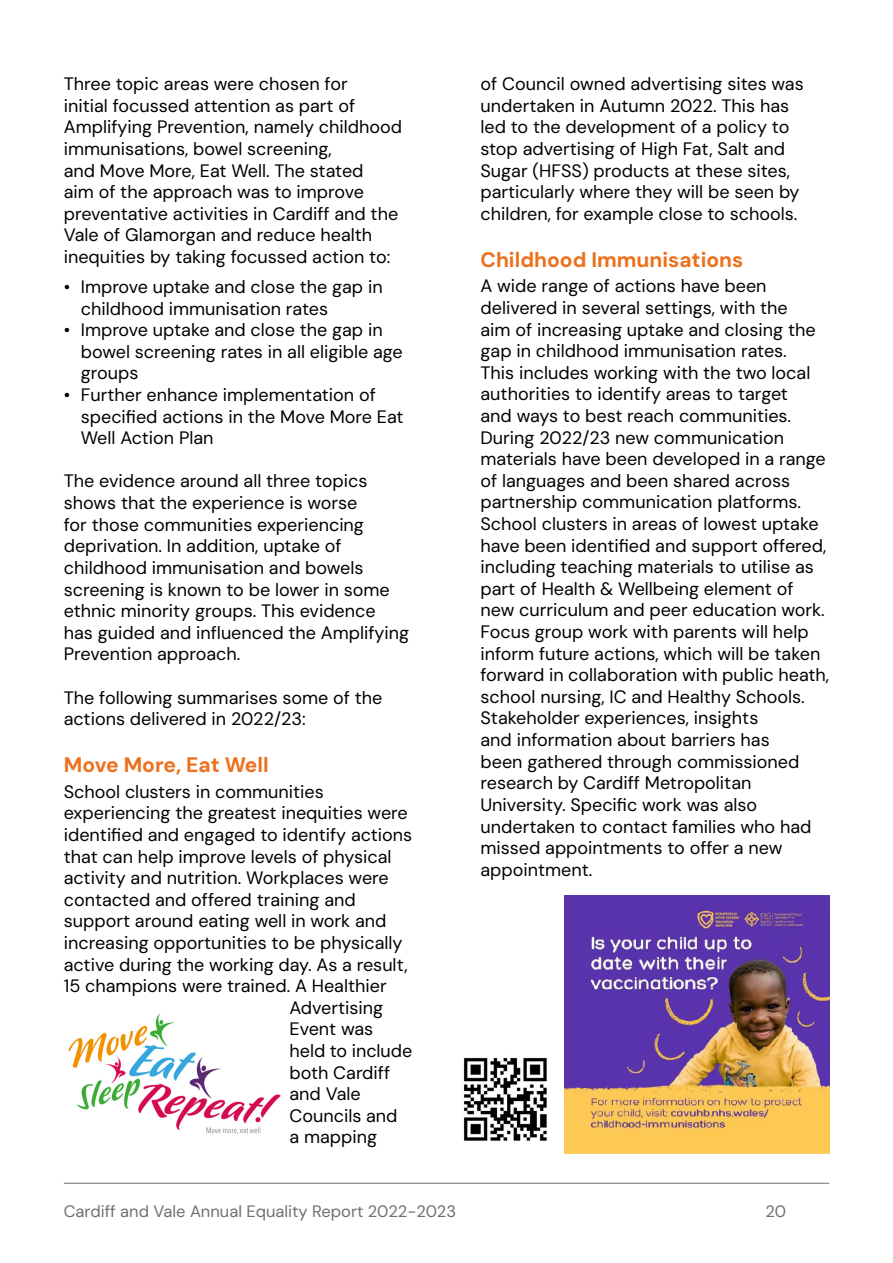
<style>
.page{position:relative;width:893px;height:1263px;background:#fff}
.page>*{position:absolute;margin:0;border:0;box-sizing:border-box;transform-origin:0 0}
.t1{font:700 21px "DM Sans";color:#ed701c}
.t2{font:18px/21.6px "DM Sans";color:#000}
.t3{font:16.5px "DM Sans";color:#706f6f}
</style>
<div class="page">
<hr style="left:64px;top:1183px;width:765px;height:1px;background:#706f6f">
<img style="left:68px;top:1013px;width:213px;height:121px">
<img style="left:463px;top:1057px;width:84px;height:84px">
<img style="left:564px;top:896px;width:265px;height:257px">
<p class="t2" style="left:64px;top:73px;width:340px">Three topic areas were chosen for<br>initial focussed attention as part of Amplifying Prevention, namely childhood immunisations, bowel screening,<br>and Move More, Eat Well. The stated<br>aim of the approach was to improve preventative activities in Cardiff and the Vale of Glamorgan and reduce health inequities by taking focussed action to:</p>
<p class="t2" style="left:81px;top:276px;width:303px;text-indent:-17px">• Improve uptake and close the gap in childhood immunisation rates</p>
<p class="t2" style="left:81px;top:319px;width:323px;text-indent:-17px">• Improve uptake and close the gap in bowel screening rates in all eligible age groups</p>
<p class="t2" style="left:81px;top:384px;width:324px;text-indent:-17px">• Further enhance implementation of specified actions in the Move More Eat<br>Well Action Plan</p>
<p class="t2" style="left:64px;top:470px;width:347px">The evidence around all three topics shows that the experience is worse<br>for those communities experiencing deprivation. In addition, uptake of childhood immunisation and bowels screening is known to be lower in some ethnic minority groups. This evidence has guided and influenced the Amplifying Prevention approach.</p>
<p class="t2" style="left:64px;top:686px;width:320px">The following summarises some of the actions delivered in 2022/23:</p>
<p class="t1" style="left:64px;top:751px;width:207px">Move More, Eat Well</p>
<p class="t2" style="left:64px;top:781px;width:262px">School clusters in communities</p>
<p class="t2" style="left:64px;top:802px;width:345px">experiencing the greatest inequities were</p>
<p class="t2" style="left:64px;top:824px;width:350px">identified and engaged to identify actions</p>
<p class="t2" style="left:64px;top:845px;width:329px">that can help improve levels of physical</p>
<p class="t2" style="left:64px;top:867px;width:326px">activity and nutrition. Workplaces were</p>
<p class="t2" style="left:64px;top:889px;width:293px">contacted and offered training and</p>
<p class="t2" style="left:64px;top:910px;width:324px">support around eating well in work and</p>
<p class="t2" style="left:64px;top:932px;width:340px">increasing opportunities to be physically</p>
<p class="t2" style="left:64px;top:953px;width:346px">active during the working day. As a result,</p>
<p class="t2" style="left:64px;top:975px;width:324px">15 champions were trained. A Healthier</p>
<p class="t2" style="left:289px;top:997px;width:95px">Advertising</p>
<p class="t2" style="left:289px;top:1018px;width:85px">Event was</p>
<p class="t2" style="left:289px;top:1040px;width:124px">held to include</p>
<p class="t2" style="left:289px;top:1061px;width:102px">both Cardiff</p>
<p class="t2" style="left:289px;top:1083px;width:73px">and Vale</p>
<p class="t2" style="left:289px;top:1105px;width:110px">Councils and</p>
<p class="t2" style="left:289px;top:1126px;width:89px">a mapping</p>
<p class="t2" style="left:480px;top:73px;width:325px">of Council owned advertising sites was undertaken in Autumn 2022. This has led to the development of a policy to stop advertising of High Fat, Salt and Sugar (HFSS) products at these sites, particularly where they will be seen by children, for example close to schools.</p>
<p class="t1" style="left:480px;top:246px;width:264px">Childhood Immunisations</p>
<p class="t2" style="left:480px;top:275px;width:350px">A wide range of actions have been delivered in several settings, with the<br>aim of increasing uptake and closing the gap in childhood immunisation rates.<br>This includes working with the two local authorities to identify areas to target<br>and ways to best reach communities.<br>During 2022/23 new communication materials have been developed in a range of languages and been shared across partnership communication platforms.<br>School clusters in areas of lowest uptake have been identified and support offered, including teaching materials to utilise as part of Health &amp; Wellbeing element of new curriculum and peer education work.<br>Focus group work with parents will help inform future actions, which will be taken forward in collaboration with public heath, school nursing, IC and Healthy Schools.<br>Stakeholder experiences, insights<br>and information about barriers has<br>been gathered through commissioned research by Cardiff Metropolitan University. Specific work was also undertaken to contact families who had missed appointments to offer a new appointment.</p>
<p class="t3" style="left:64px;top:1201px;width:394px">Cardiff and Vale Annual Equality Report 2022-2023</p>
<p class="t3" style="left:765px;top:1201px;width:22px">20</p>
</div>
